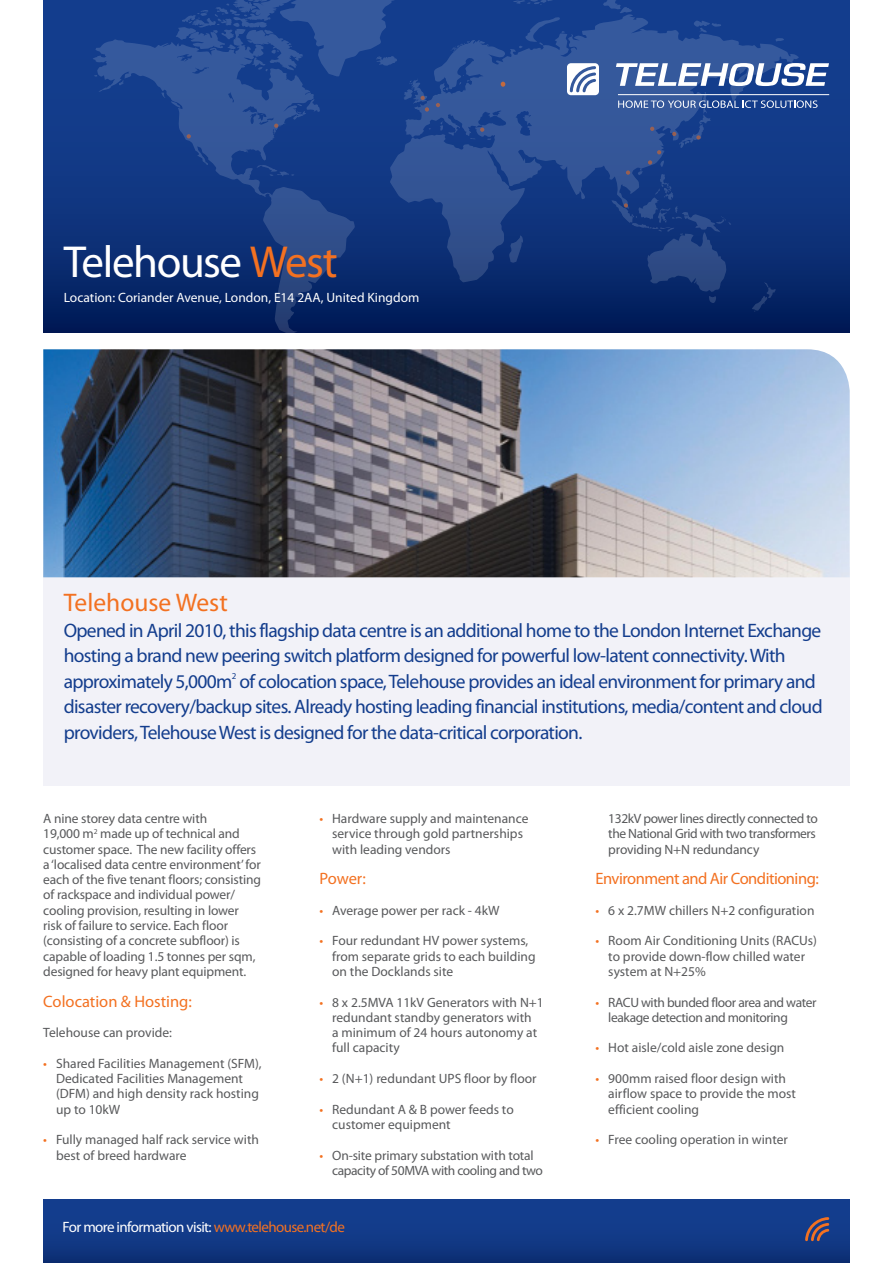
<style>
.page{position:relative;width:893px;height:1263px;background:#fff}
.page>*{position:absolute;margin:0;border:0;box-sizing:border-box;transform-origin:0 0}
.t1{font:45px "Myriad Pro";letter-spacing:-.03em;color:#fff}
.t2{font:25.5px "Myriad Pro";color:#f37121}
.t3{font:19.5px/25.5px "Myriad Pro";letter-spacing:-.035em;color:#133d8d}
.t4{font:16.5px "Myriad Pro";letter-spacing:-.03em;color:#f37121}
.t5{font:16.5px "Myriad Pro";color:#f37121}
.t6{font:15px "Myriad Pro";letter-spacing:-.04em;color:#fff}
.t7{font:13.5px/15.3px "Myriad Pro";letter-spacing:-.005em;color:#58595b}
.t8{font:13.5px/15.3px "Myriad Pro";letter-spacing:-.03em;color:#58595b}
.t9{font:13.5px "Myriad Pro";color:#fff}
.t10{font:9px "Myriad Pro";color:#133d8d}
.s1{color:#f37121}
</style>
<div class="page">
<svg style="left:43px;top:0;width:807px;height:332px;background:#0e347e"></svg>
<svg style="left:93px;top:0;width:708px;height:333px;background:#193c83"></svg>
<svg style="left:421px;top:96px;width:4px;height:4px"></svg>
<svg style="left:425px;top:107px;width:4px;height:5px"></svg>
<svg style="left:480px;top:128px;width:4px;height:4px"></svg>
<svg style="left:187px;top:134px;width:4px;height:4px"></svg>
<svg style="left:274px;top:124px;width:4px;height:4px"></svg>
<svg style="left:657px;top:150px;width:4px;height:4px"></svg>
<svg style="left:648px;top:160px;width:4px;height:5px"></svg>
<svg style="left:626px;top:170px;width:4px;height:5px"></svg>
<svg style="left:624px;top:203px;width:4px;height:5px"></svg>
<svg style="left:672px;top:132px;width:4px;height:4px"></svg>
<svg style="left:650px;top:127px;width:4px;height:4px"></svg>
<svg style="left:696px;top:135px;width:5px;height:5px"></svg>
<svg style="left:436px;top:103px;width:4px;height:4px"></svg>
<svg style="left:501px;top:82px;width:4px;height:5px"></svg>
<div style="left:43px;top:568px;width:807px;height:218px;background:#f2f2f8"></div>
<svg style="left:616px;top:63px;width:213px;height:23px"></svg>
<svg style="left:567px;top:63px;width:32px;height:32px"></svg>
<hr style="left:618px;top:94px;width:211px;height:1px;background:#fff">
<svg style="left:618px;top:100px;width:199px;height:8px;background:#607cb0"></svg>
<div style="left:43px;top:1200px;width:807px;height:63px;background:linear-gradient(to bottom,#154193,#0e3178)"></div>
<img style="left:43px;top:349px;width:807px;height:228px">
<svg style="left:805px;top:1217px;width:24px;height:24px"></svg>
<h1 class="t1" style="left:64px;top:234px;width:276px">Telehouse <span class="s1">West</span></h1>
<p class="t9" style="left:64px;top:289px;width:357px">Location: Coriander Avenue, London, E14 2AA, United Kingdom</p>
<h2 class="t2" style="left:64px;top:587px;width:166px">Telehouse West</h2>
<p class="t3" style="left:64px;top:617px;width:759px">Opened in April 2010, this flagship data centre is an additional home to the London Internet Exchange hosting a brand new peering switch platform designed for powerful low-latent connectivity. With approximately 5,000m of colocation space, Telehouse provides an ideal environment for primary and</p>
<p class="t10" style="left:232px;top:670px;width:6px">2</p>
<h3 class="t3" style="left:64px;top:694px;width:760px">disaster recovery/backup sites. Already hosting leading financial institutions, media/content and cloud providers, Telehouse West is designed for the data-critical corporation.</h3>
<p class="t7" style="left:43px;top:810px;width:219px">A nine storey data centre with<br>19,000 m<sup>2</sup> made up of technical and customer space. The new facility offers a ‘localised data centre environment’ for each of the five tenant floors; consisting of rackspace and individual power/ cooling provision, resulting in lower risk of failure to service. Each floor (consisting of a concrete subfloor) is capable of loading 1.5 tonnes per sqm, designed for heavy plant equipment.</p>
<p class="t5" style="left:43px;top:991px;width:150px">Colocation &amp; Hosting:</p>
<p class="t7" style="left:43px;top:1025px;width:130px">Telehouse can provide:</p>
<p class="t7" style="left:56px;top:1055px;width:207px;text-indent:-13px"><span class="s1">•</span> Shared Facilities Management (SFM),<br>Dedicated Facilities Management (DFM) and high density rack hosting up to 10kW</p>
<p class="t7" style="left:56px;top:1132px;width:204px;text-indent:-13px"><span class="s1">•</span> Fully managed half rack service with best of breed hardware</p>
<p class="t7" style="left:332px;top:810px;width:198px;text-indent:-13px"><span class="s1">•</span> Hardware supply and maintenance service through gold partnerships with leading vendors</p>
<p class="t4" style="left:319px;top:868px;width:48px">Power:</p>
<p class="t7" style="left:319px;top:902px;width:182px"><span class="s1">•</span> Average power per rack - 4kW</p>
<p class="t7" style="left:332px;top:933px;width:205px;text-indent:-13px"><span class="s1">•</span> Four redundant HV power systems, from separate grids to each building on the Docklands site</p>
<p class="t7" style="left:332px;top:994px;width:213px;text-indent:-13px"><span class="s1">•</span> 8 x 2.5MVA 11kV Generators with N+1 redundant standby generators with<br>a minimum of 24 hours autonomy at full capacity</p>
<p class="t7" style="left:319px;top:1071px;width:219px"><span class="s1">•</span> 2 (N+1) redundant UPS floor by floor</p>
<p class="t7" style="left:332px;top:1101px;width:183px;text-indent:-13px"><span class="s1">•</span> Redundant A &amp; B power feeds to customer equipment</p>
<p class="t7" style="left:332px;top:1147px;width:212px;text-indent:-13px"><span class="s1">•</span> On-site primary substation with total capacity of 50MVA with cooling and two</p>
<p class="t6" style="left:63px;top:1218px;width:284px">For more information visit: <span class="s1">www.telehouse.net/de</span></p>
<p class="t8" style="left:608px;top:810px;width:211px">132kV power lines directly connected to the National Grid with two transformers providing N+N redundancy</p>
<p class="t4" style="left:596px;top:868px;width:225px">Environment and Air Conditioning:</p>
<p class="t7" style="left:596px;top:902px;width:220px"><span class="s1">•</span> 6 x 2.7MW chillers N+2 configuration</p>
<p class="t7" style="left:608px;top:933px;width:210px;text-indent:-13px"><span class="s1">•</span> Room Air Conditioning Units (RACUs) to provide down-flow chilled water system at N+25%</p>
<p class="t8" style="left:608px;top:994px;width:210px;text-indent:-13px"><span class="s1">•</span> RACU with bunded floor area and water leakage detection and monitoring</p>
<p class="t7" style="left:596px;top:1040px;width:190px"><span class="s1">•</span> Hot aisle/cold aisle zone design</p>
<p class="t7" style="left:608px;top:1071px;width:189px;text-indent:-13px"><span class="s1">•</span> 900mm raised floor design with airflow space to provide the most efficient cooling</p>
<p class="t7" style="left:596px;top:1132px;width:194px"><span class="s1">•</span> Free cooling operation in winter</p>
</div>
